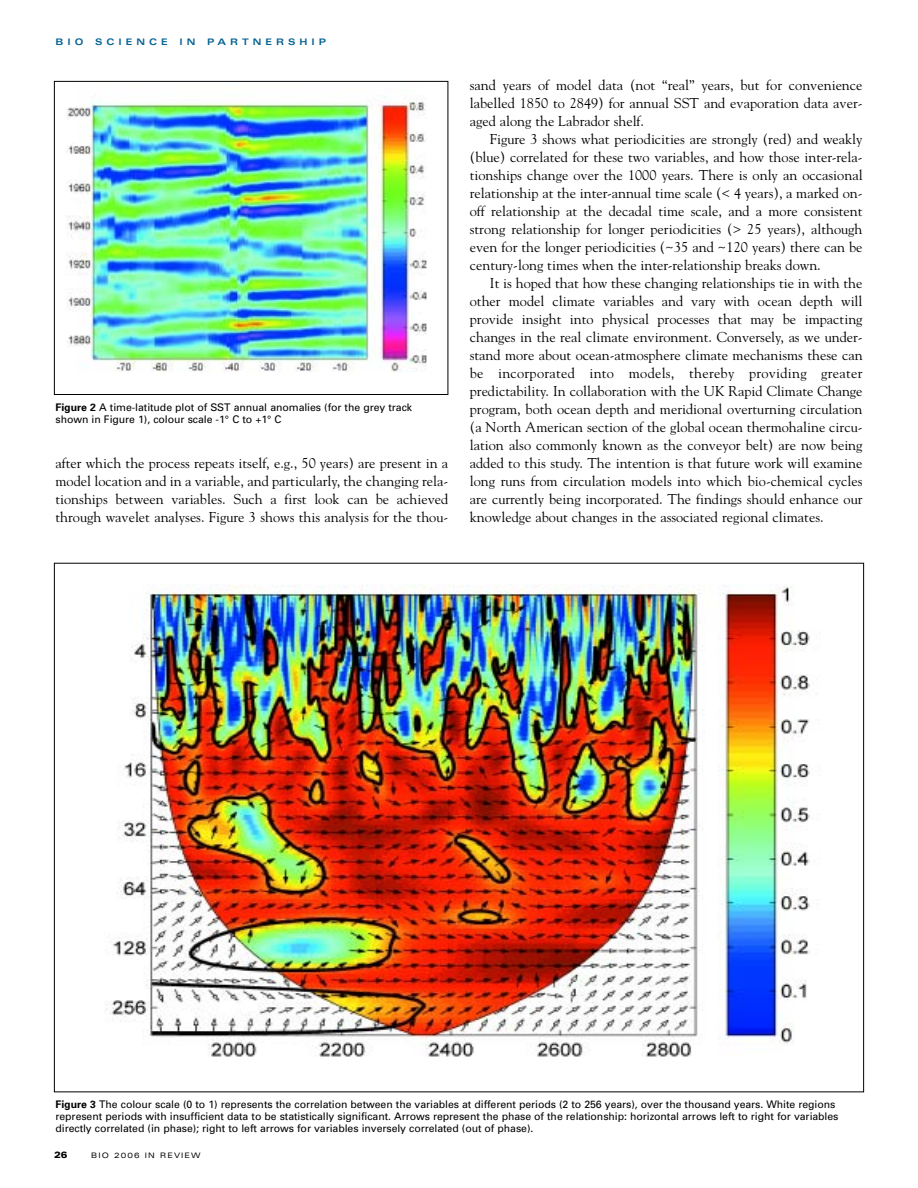
<style>
.page{position:relative;width:918px;height:1188px;background:#fff}
.page>*{position:absolute;margin:0;border:0;box-sizing:border-box;transform-origin:0 0}
.t1{font:14.25px/18px "Goudy";color:#000;text-align:justify}
.t2{font:10.5px/12px "Univers";letter-spacing:-.005em;color:#000}
.t3{font:700 expanded 9px "Univers";letter-spacing:.445em;color:#066392}
.t4{font:900 expanded 9px "Univers";color:#000}
.t5{font:expanded 7.5px "Univers";letter-spacing:.15em;color:#000}
.s1{font-weight:700}
</style>
<div class="page">
<img style="left:66px;top:95px;width:361px;height:277px">
<div style="left:54px;top:81px;width:394px;height:314px;border:1px solid #000"></div>
<img style="left:106px;top:585px;width:705px;height:472px">
<p class="t3" style="left:56px;top:39px;width:29px">BIO</p>
<p class="t3" style="left:95px;top:39px;width:74px">SCIENCE</p>
<p class="t3" style="left:179px;top:39px;width:17px">I N</p>
<p class="t3" style="left:207px;top:39px;width:120px">PARTNERSHIP</p>
<p class="t2" style="left:55px;top:403px;width:358px"><span class="s1">Figure 2</span> A time-latitude plot of SST annual anomalies (for the grey track shown in Figure 1), colour scale -1° C to +1° C</p>
<p class="t1" style="left:56px;top:454px;width:394px">after which the process repeats itself, e.g., 50 years) are present in a model location and in a variable, and particularly, the changing rela&shy;tionships between variables. Such a first look can be achieved through wavelet analyses. Figure 3 shows this analysis for the thou-</p>
<p class="t1" style="left:470px;top:76px;width:394px">sand years of model data (not “real” years, but for convenience labelled 1850 to 2849) for annual SST and evaporation data aver&shy;aged along the Labrador shelf.</p>
<p class="t1" style="left:470px;top:130px;width:394px;text-indent:20px">Figure 3 shows what periodicities are strongly (red) and weakly (blue) correlated for these two variables, and how those inter-rela&shy;tionships change over the 1000 years. There is only an occasional relationship at the inter-annual time scale (&lt; 4 years), a marked on&shy;off relationship at the decadal time scale, and a more consistent strong relationship for longer periodicities (&gt; 25 years), although even for the longer periodicities (~35 and ~120 years) there can be century-long times when the inter-relationship breaks down.</p>
<p class="t1" style="left:470px;top:274px;width:394px;text-indent:20px">It is hoped that how these changing relationships tie in with the other model climate variables and vary with ocean depth will provide insight into physical processes that may be impacting changes in the real climate environment. Conversely, as we under&shy;stand more about ocean-atmosphere climate mechanisms these can be incorporated into models, thereby providing greater predictability. In collaboration with the UK Rapid Climate Change program, both ocean depth and meridional overturning circulation (a North American section of the global ocean thermohaline circu&shy;lation also commonly known as the conveyor belt) are now being added to this study. The intention is that future work will examine long runs from circulation models into which bio-chemical cycles are currently being incorporated. The findings should enhance our knowledge about changes in the associated regional climates.</p>
<p class="t2" style="left:55px;top:1099px;width:785px"><span class="s1">Figure 3</span> The colour scale (0 to 1) represents the correlation between the variables at different periods (2 to 256 years), over the thousand years. White regions represent periods with insufficient data to be statistically significant. Arrows represent the phase of the relationship: horizontal arrows left to right for variables directly correlated (in phase); right to left arrows for variables inversely correlated (out of phase).</p>
<p class="t4" style="left:54px;top:1152px;width:15px">26</p>
<p class="t5" style="left:91px;top:1153px;width:111px">BIO 2006 IN REVIEW</p>
</div>
